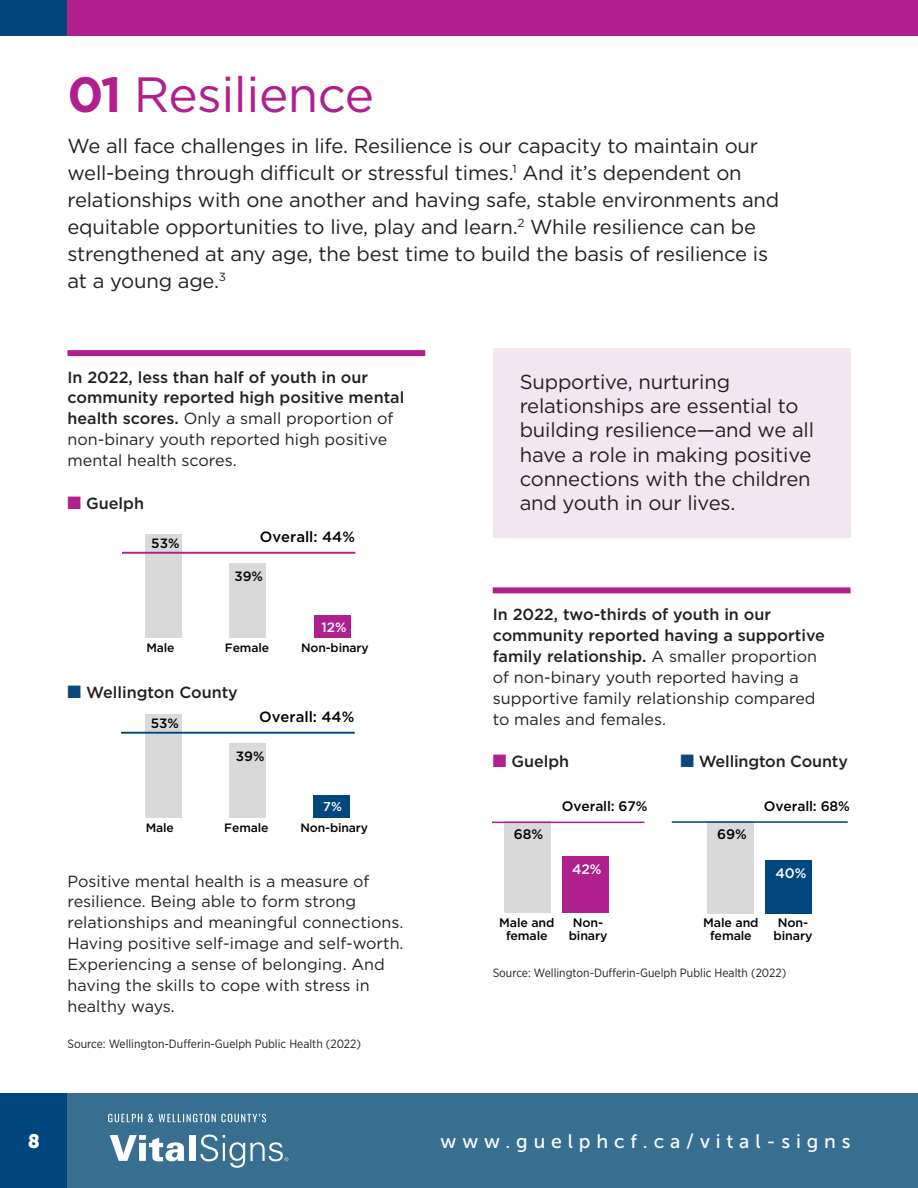
<style>
.page{position:relative;width:918px;height:1188px;background:#fff}
.page>*{position:absolute;margin:0;border:0;box-sizing:border-box;transform-origin:0 0}
.Heading_1{font:49.5px "Gotham";letter-spacing:-.01em;color:#af1f8d}
.Heading_3{font:20.25px/27px "Gotham";letter-spacing:-.01em;color:#231f20}
.Callout_Light{font:20.25px/24.3px "Gotham";letter-spacing:-.01em;color:#231f20}
.t1{font:19.5px "Museo Sans 500";letter-spacing:.3em;color:#fff}
.t2{font:19.5px "Museo Sans 900";color:#fff}
.Body{font:16.2px/21px "Gotham";color:#231f20}
.Body-2{font:500 16.2px/21px "Gotham";color:#231f20}
.Body_Medium{font:16.2px/21px "Gotham";color:#231f20}
.Body_Medium-2{font:500 16.2px/21px "Gotham";color:#231f20}
.t3{font:500 14.85px "Gotham";color:#000}
.t4{font:500 13.8px "Gotham";letter-spacing:-.01em;color:#000}
.t5{font:500 13.8px "Gotham";color:#fff}
.t6{font:500 13.5px "Gotham";color:#000}
.t7{font:500 13.5px "Gotham";color:#fff}
.t8{font:500 12.9px "Gotham";color:#fff}
.t9{font:500 12.45px/12.5px "Gotham";letter-spacing:-.01em;color:#000;text-align:center}
.t10{font:500 12.15px "Gotham";letter-spacing:-.01em;color:#000}
.Body-3{font:12px "Gotham Narrow";color:#231f20}
.s1{font-weight:700}
.s2{font-weight:500}
.s3{color:#af1f8d}
.s4{color:#0d477c}
.s5{font-weight:400}
</style>
<div class="page">
<div style="left:0;top:1094px;width:68px;height:94px;background:#00467e"></div>
<div style="left:68px;top:1094px;width:850px;height:94px;background:#386e8f"></div>
<svg style="left:110px;top:1135px;width:74px;height:26px"></svg>
<div style="left:189px;top:1135px;width:7px;height:26px;background:#fff"></div>
<svg style="left:200px;top:1134px;width:88px;height:34px"></svg>
<svg style="left:108px;top:1114px;width:158px;height:8px"></svg>
<div style="left:68px;top:350px;width:357px;height:6px;background:#af1f8d"></div>
<div style="left:145px;top:535px;width:37px;height:103px;background:#d9d9d9"></div>
<div style="left:229px;top:563px;width:37px;height:75px;background:#d9d9d9"></div>
<div style="left:314px;top:616px;width:37px;height:22px;background:#af1f8e"></div>
<hr style="left:122px;top:552px;width:233px;height:2px;background:#af1f8e">
<div style="left:145px;top:715px;width:36px;height:103px;background:#d9d9d9"></div>
<div style="left:229px;top:743px;width:36px;height:75px;background:#d9d9d9"></div>
<div style="left:314px;top:796px;width:36px;height:22px;background:#00467f"></div>
<hr style="left:122px;top:732px;width:232px;height:2px;background:#00467f">
<div style="left:493px;top:349px;width:357px;height:189px;background:#f4e6f0"></div>
<div style="left:493px;top:587px;width:357px;height:6px;background:#af1f8d"></div>
<div style="left:504px;top:821px;width:47px;height:92px;background:#d9d9d9"></div>
<div style="left:562px;top:856px;width:47px;height:57px;background:#af1f8e"></div>
<hr style="left:493px;top:822px;width:151px;height:1px;background:#af1f8e">
<div style="left:707px;top:821px;width:47px;height:93px;background:#d9d9d9"></div>
<div style="left:766px;top:860px;width:46px;height:54px;background:#00467f"></div>
<hr style="left:672px;top:821px;width:175px;height:2px;background:#00467f">
<div style="left:0;top:0;width:68px;height:35px;background:#00467e"></div>
<div style="left:68px;top:0;width:850px;height:35px;background:#af1f8d"></div>
<p class="Heading_1" style="left:68px;top:63px;width:308px"><span class="s1">01</span> Resilience</p>
<p class="Heading_3" style="left:67px;top:132px;width:713px">We all face challenges in life. Resilience is our capacity to maintain our well-being through difficult or stressful times.<sup>1</sup> And it’s dependent on relationships with one another and having safe, stable environments and equitable opportunities to live, play and learn.<sup>2</sup> While resilience can be strengthened at any age, the best time to build the basis of resilience is at a young age.<sup>3</sup></p>
<p class="Body_Medium-2" style="left:68px;top:366px;width:338px">In 2022, less than half of youth in our community reported high positive mental</p>
<p class="Body_Medium" style="left:68px;top:408px;width:327px"><span class="s2">health scores.</span> Only a small proportion of non-binary youth reported high positive</p>
<p class="Body" style="left:68px;top:450px;width:171px">mental health scores.</p>
<p class="Body-2" style="left:68px;top:492px;width:78px"><span class="s3">■</span> Guelph</p>
<p class="t6" style="left:151px;top:535px;width:30px">53%</p>
<p class="t3" style="left:260px;top:527px;width:97px">Overall: 44%</p>
<p class="t6" style="left:234px;top:568px;width:30px">39%</p>
<p class="t7" style="left:322px;top:618px;width:27px">12%</p>
<p class="t10" style="left:146px;top:640px;width:30px">Male</p>
<p class="t10" style="left:225px;top:640px;width:46px">Female</p>
<p class="t10" style="left:301px;top:640px;width:69px">Non-binary</p>
<p class="Body-2" style="left:68px;top:681px;width:172px"><span class="s4">■</span> Wellington County</p>
<p class="t6" style="left:151px;top:714px;width:30px">53%</p>
<p class="t3" style="left:259px;top:707px;width:97px">Overall: 44%</p>
<p class="t6" style="left:236px;top:747px;width:30px">39%</p>
<p class="t8" style="left:323px;top:798px;width:20px">7%</p>
<p class="t10" style="left:146px;top:820px;width:30px">Male</p>
<p class="t10" style="left:224px;top:820px;width:46px">Female</p>
<p class="t10" style="left:300px;top:820px;width:69px">Non-binary</p>
<p class="Body" style="left:67px;top:870px;width:338px">Positive mental health is a measure of resilience. Being able to form strong relationships and meaningful connections.<br>Having positive self-image and self-worth.<br>Experiencing a sense of belonging. And having the skills to cope with stress in healthy ways.</p>
<p class="Body-3" style="left:68px;top:1036px;width:295px">Source: Wellington-Dufferin-Guelph Public Health (2022)</p>
<p class="Callout_Light" style="left:520px;top:369px;width:296px">Supportive, nurturing relationships are essential to building resilience—and we all have a role in making positive connections with the children and youth in our lives.</p>
<p class="Body-2" style="left:493px;top:603px;width:334px">In 2022, two-thirds of youth in our community reported having a supportive family relationship. <span class="s5">A smaller proportion</span></p>
<p class="Body" style="left:493px;top:666px;width:324px">of non-binary youth reported having a supportive family relationship compared to males and females.</p>
<p class="Body-2" style="left:493px;top:750px;width:78px"><span class="s3">■</span> Guelph</p>
<p class="Body-2" style="left:681px;top:750px;width:169px"><span class="s4">■</span> Wellington County</p>
<p class="t4" style="left:514px;top:825px;width:31px">68%</p>
<p class="t4" style="left:562px;top:797px;width:87px">Overall: 67%</p>
<p class="t4" style="left:764px;top:797px;width:87px">Overall: 68%</p>
<p class="t5" style="left:572px;top:860px;width:31px">42%</p>
<p class="t4" style="left:717px;top:825px;width:31px">69%</p>
<p class="t5" style="left:775px;top:864px;width:33px">40%</p>
<p class="t9" style="left:499px;top:917px;width:57px">Male and female</p>
<p class="t9" style="left:703px;top:917px;width:57px">Male and female</p>
<p class="t9" style="left:569px;top:917px;width:40px">Non&shy;binary</p>
<p class="t9" style="left:774px;top:917px;width:40px">Non&shy;binary</p>
<p class="Body-3" style="left:493px;top:965px;width:295px">Source: Wellington-Dufferin-Guelph Public Health (2022)</p>
<p class="t2" style="left:28px;top:1130px;width:14px">8</p>
<p class="t1" style="left:441px;top:1131px;width:411px">www.guelphcf.ca/vital-signs</p>
</div>
